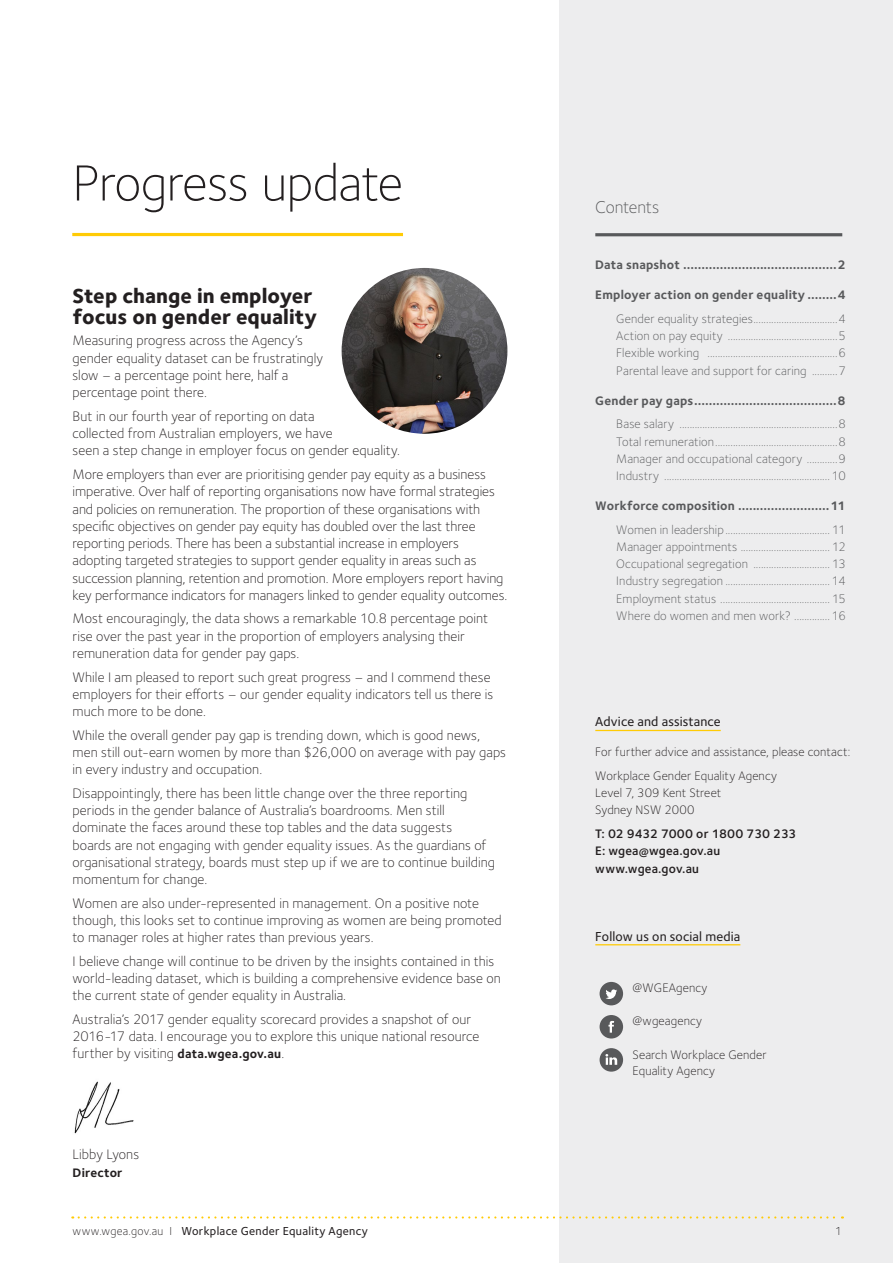
<style>
.page{position:relative;width:893px;height:1263px;background:#fff}
.page>*{position:absolute;margin:0;border:0;box-sizing:border-box;transform-origin:0 0}
.H2_Intro_Page_Headin{font:300 52.5px "Foundry Sterling";letter-spacing:-.015em;color:#231f20}
.H3_Sub_Header_no_lin{font:800 21px/21px "Foundry Sterling";letter-spacing:.005em;color:#231f20}
.P_Body_Copy_-_legit{font:300 14.25px/17.2px "Foundry Sterling";color:#231f20}
.H4_Sub_Header_with_l{font:500 13.5px "Foundry Sterling";letter-spacing:.01em;color:#231f20}
.P_Body_Copy_-_legit-2{font:300 12.75px/17.2px "Foundry Sterling";letter-spacing:.01em;color:#58595b;text-align:justify}
.P_Body_Copy_-_legit-3{font:700 12.75px "Foundry Sterling";letter-spacing:.015em;color:#58595b}
.P_Body_Copy_-_legit-4{font:300 12.75px/17.2px "Foundry Sterling";letter-spacing:.01em;color:#231f20}
.P_Body_Copy_-_legit-5{font:600 12.75px/17.2px "Foundry Sterling";letter-spacing:.01em;color:#231f20}
.P_Body_Copy_-_legit-6{font:700 12.75px "Foundry Sterling";letter-spacing:.015em;color:#231f20}
.P_Body_Copy_-_legit-7{font:500 12px "Foundry Sterling";letter-spacing:.025em;color:#231f20}
.P_Body_Copy_-_legit-8{font:300 12px "Foundry Sterling";color:#231f20}
.s1{font-weight:700;font-size:12.75px}
.s2{font-weight:300}
</style>
<div class="page">
<div style="left:559px;top:0;width:334px;height:1263px;background:#ededee"></div>
<hr style="left:72px;top:233px;width:331px;height:3px;background:#ffcb05">
<img style="left:74px;top:1081px;width:60px;height:53px">
<img style="left:342px;top:268px;width:165px;height:166px;border-radius:83px">
<hr style="left:595px;top:233px;width:247px;height:3px;background:#58595b">
<hr style="left:595px;top:730px;width:126px;height:1px;background:#ffcb05">
<hr style="left:595px;top:944px;width:145px;height:1px;background:#ffcb05">
<svg style="left:79px;top:1216px;width:764px;height:2px"></svg>
<div style="left:600px;top:982px;width:23px;height:23px;background:#58595b;border-radius:50%"></div>
<svg style="left:606px;top:989px;width:11px;height:10px"></svg>
<div style="left:600px;top:1015px;width:23px;height:23px;background:#58595b;border-radius:50%"></div>
<svg style="left:608px;top:1021px;width:6px;height:12px"></svg>
<div style="left:600px;top:1048px;width:23px;height:24px;background:#58595b;border-radius:50%"></div>
<svg style="left:605px;top:1054px;width:12px;height:11px"></svg>
<h1 class="H2_Intro_Page_Headin" style="left:72px;top:152px;width:332px">Progress update</h1>
<p class="H3_Sub_Header_no_lin" style="left:73px;top:286px;width:246px">Step change in employer focus on gender equality</p>
<p class="P_Body_Copy_-_legit" style="left:73px;top:332px;width:252px">Measuring progress across the Agency’s gender equality dataset can be frustratingly slow – a percentage point here, half a percentage point there.</p>
<p class="P_Body_Copy_-_legit" style="left:73px;top:407px;width:329px">But in our fourth year of reporting on data<br>collected from Australian employers, we have<br>seen a step change in employer focus on gender equality.</p>
<p class="P_Body_Copy_-_legit" style="left:73px;top:466px;width:436px">More employers than ever are prioritising gender pay equity as a business imperative. Over half of reporting organisations now have formal strategies and policies on remuneration. The proportion of these organisations with specific objectives on gender pay equity has doubled over the last three reporting periods. There has been a substantial increase in employers adopting targeted strategies to support gender equality in areas such as succession planning, retention and promotion. More employers report having key performance indicators for managers linked to gender equality outcomes.</p>
<p class="P_Body_Copy_-_legit" style="left:73px;top:610px;width:417px">Most encouragingly, the data shows a remarkable 10.8 percentage point rise over the past year in the proportion of employers analysing their remuneration data for gender pay gaps.</p>
<p class="P_Body_Copy_-_legit" style="left:73px;top:668px;width:422px">While I am pleased to report such great progress – and I commend these employers for their efforts – our gender equality indicators tell us there is much more to be done.</p>
<p class="P_Body_Copy_-_legit" style="left:73px;top:726px;width:435px">While the overall gender pay gap is trending down, which is good news, men still out-earn women by more than $26,000 on average with pay gaps in every industry and occupation.</p>
<p class="P_Body_Copy_-_legit" style="left:73px;top:784px;width:424px">Disappointingly, there has been little change over the three reporting periods in the gender balance of Australia’s boardrooms. Men still dominate the faces around these top tables and the data suggests<br>boards are not engaging with gender equality issues. As the guardians of organisational strategy, boards must step up if we are to continue building momentum for change.</p>
<p class="P_Body_Copy_-_legit" style="left:73px;top:894px;width:431px">Women are also under-represented in management. On a positive note though, this looks set to continue improving as women are being promoted to manager roles at higher rates than previous years.</p>
<p class="P_Body_Copy_-_legit" style="left:73px;top:953px;width:430px">I believe change will continue to be driven by the insights contained in this world-leading dataset, which is building a comprehensive evidence base on the current state of gender equality in Australia.</p>
<p class="P_Body_Copy_-_legit" style="left:73px;top:1010px;width:408px">Australia’s 2017 gender equality scorecard provides a snapshot of our<br>2016-17 data. I encourage you to explore this unique national resource further by visiting <span class="s1">data.wgea.gov.au</span>.</p>
<p class="P_Body_Copy_-_legit" style="left:73px;top:1146px;width:68px">Libby Lyons</p>
<p class="P_Body_Copy_-_legit-6" style="left:73px;top:1165px;width:51px">Director</p>
<p class="P_Body_Copy_-_legit-3" style="left:595px;top:257px;width:252px">Data snapshot ..........................................2</p>
<p class="P_Body_Copy_-_legit-3" style="left:595px;top:287px;width:252px">Employer action on gender equality ........4</p>
<p class="P_Body_Copy_-_legit-2" style="left:616px;top:310px;width:231px">Gender equality strategies.................................4<br>Action on pay equity ...........................................5<br>Flexible working ...................................................6<br>Parental leave and support for caring ..........7</p>
<p class="P_Body_Copy_-_legit-3" style="left:595px;top:393px;width:252px">Gender pay gaps.......................................8</p>
<p class="P_Body_Copy_-_legit-2" style="left:616px;top:415px;width:231px">Base salary ..............................................................8<br>Total remuneration................................................8<br>Manager and occupational category ............9<br>Industry .................................................................10</p>
<p class="P_Body_Copy_-_legit-3" style="left:595px;top:498px;width:252px">Workforce composition .........................11</p>
<p class="P_Body_Copy_-_legit-2" style="left:616px;top:521px;width:231px">Women in leadership......................................... 11<br>Manager appointments ................................... 12<br>Occupational segregation .............................. 13<br>Industry segregation ......................................... 14<br>Employment status ........................................... 15<br>Where do women and men work? .............. 16</p>
<p class="H4_Sub_Header_with_l" style="left:595px;top:714px;width:127px">Advice and assistance</p>
<p class="P_Body_Copy_-_legit-4" style="left:595px;top:743px;width:257px">For further advice and assistance, please contact:</p>
<p class="P_Body_Copy_-_legit-4" style="left:595px;top:767px;width:183px">Workplace Gender Equality Agency<br>Level 7, 309 Kent Street<br>Sydney NSW 2000</p>
<p class="P_Body_Copy_-_legit-5" style="left:595px;top:825px;width:203px">T: 02 9432 7000 or 1800 730 233<br>E: wgea@wgea.gov.au www.wgea.gov.au</p>
<p class="H4_Sub_Header_with_l" style="left:595px;top:928px;width:147px">Follow us on social media</p>
<p class="P_Body_Copy_-_legit-4" style="left:633px;top:979px;width:76px">@WGEAgency</p>
<p class="P_Body_Copy_-_legit-4" style="left:633px;top:1012px;width:71px">@wgeagency</p>
<p class="P_Body_Copy_-_legit-4" style="left:633px;top:1046px;width:136px;line-height:16.5px">Search Workplace Gender<br>Equality Agency</p>
<p class="P_Body_Copy_-_legit-7" style="left:73px;top:1224px;width:297px"><span class="s2">www.wgea.gov.au I</span> Workplace Gender Equality Agency</p>
<p class="P_Body_Copy_-_legit-8" style="left:835px;top:1224px;width:8px">1</p>
</div>
